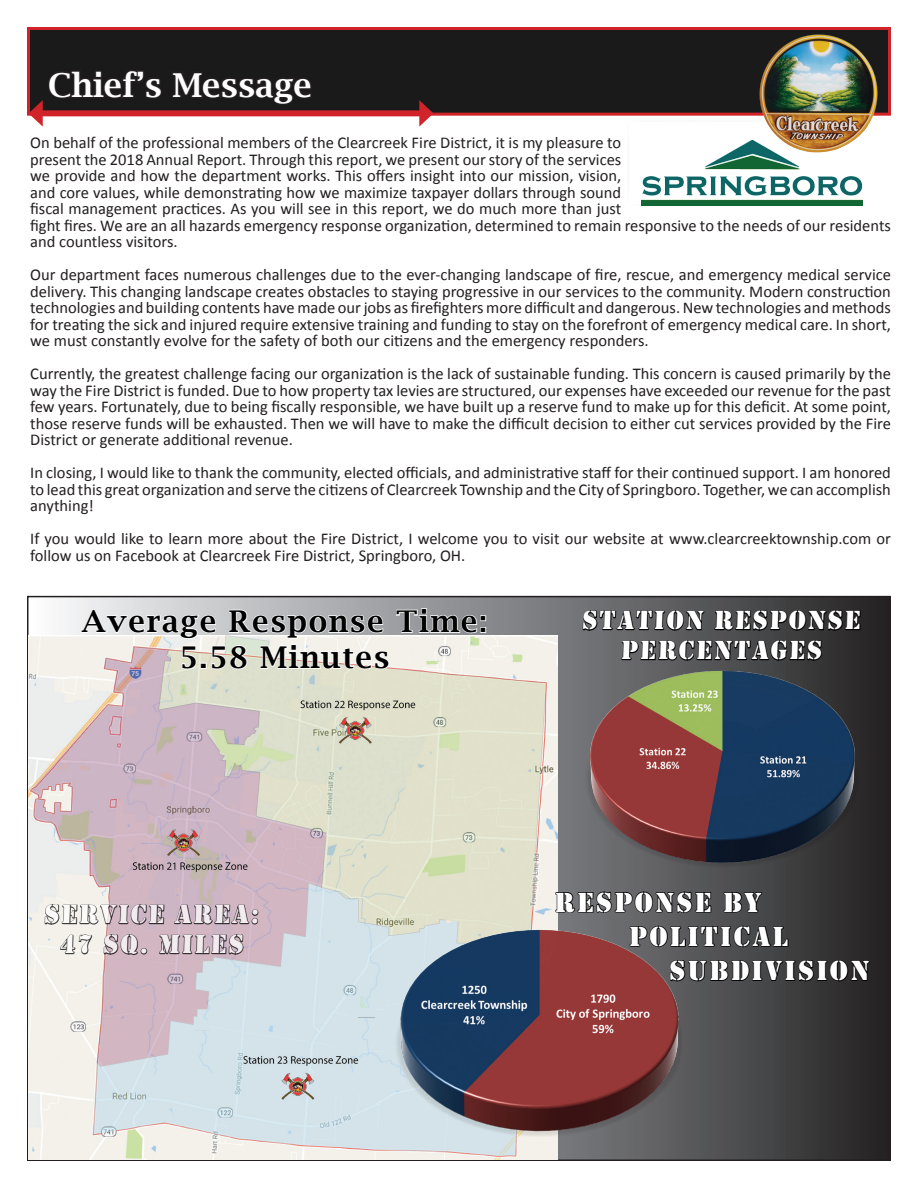
<style>
.page{position:relative;width:918px;height:1188px;background:#fff}
.page>*{position:absolute;margin:0;border:0;box-sizing:border-box;transform-origin:0 0}
.Page_Heading{font:600 33px "Lucida Bright";color:#fff}
.t1{font:600 30px "Lucida Bright";letter-spacing:.05em;color:#000}
.t2{font:28.5px "Stencil";letter-spacing:.08em;color:#fff}
.t3{font:27px/30px "Stencil";letter-spacing:.07em;color:#fff;text-align:center}
.t4{font:16.5px/16.5px "Calibri";color:#231f20;text-align:justify}
</style>
<div class="page">
<div style="left:28px;top:597px;width:862px;height:563px;background:linear-gradient(to right,#fafbfe,#272729)"></div>
<div style="left:28px;top:28px;width:862px;height:86px;background:#1a1a1a"></div>
<div style="left:27px;top:27px;width:864px;height:89px;border:3px solid #d1232a"></div>
<div style="left:37px;top:110px;width:388px;height:6px;background:#d1232a"></div>
<svg style="left:419px;top:100px;width:15px;height:27px"></svg>
<svg style="left:29px;top:68px;width:135px;height:59px"></svg>
<img style="left:642px;top:141px;width:221px;height:65px">
<img style="left:760px;top:34px;width:117px;height:119px">
<img style="left:29px;top:636px;width:529px;height:523px">
<svg style="left:554px;top:891px;width:158px;height:23px;background:#414243"></svg>
<svg style="left:722px;top:891px;width:42px;height:23px"></svg>
<svg style="left:684px;top:925px;width:187px;height:57px;background:#343435"></svg>
<svg style="left:581px;top:595px;width:281px;height:60px;background:#424243"></svg>
<svg style="left:80px;top:607px;width:406px;height:63px"></svg>
<img style="left:568px;top:655px;width:304px;height:229px">
<img style="left:387px;top:903px;width:297px;height:258px">
<svg style="left:43px;top:887px;width:217px;height:84px;background:#c1b1b8"></svg>
<p class="Page_Heading" style="left:48px;top:66px;width:266px">Chief’s Message</p>
<p class="t4" style="left:30px;top:135px;width:862px;text-align:left">On behalf of the professional members of the Clearcreek Fire District, it is my pleasure to<br>present the 2018 Annual Report. Through this report, we present our story of the services<br>we provide and how the department works. This offers insight into our mission, vision,<br>and core values, while demonstrating how we maximize taxpayer dollars through sound<br>fiscal management practices. As you will see in this report, we do much more than just<br>fight fires. We are an all hazards emergency response organization, determined to remain responsive to the needs of our residents and countless visitors.</p>
<p class="t4" style="left:30px;top:267px;width:862px">Our department faces numerous challenges due to the ever-changing landscape of fire, rescue, and emergency medical service delivery. This changing landscape creates obstacles to staying progressive in our services to the community. Modern construction technologies and building contents have made our jobs as firefighters more difficult and dangerous. New technologies and methods for treating the sick and injured require extensive training and funding to stay on the forefront of emergency medical care. In short, we must constantly evolve for the safety of both our citizens and the emergency responders.</p>
<p class="t4" style="left:30px;top:366px;width:862px">Currently, the greatest challenge facing our organization is the lack of sustainable funding. This concern is caused primarily by the way the Fire District is funded. Due to how property tax levies are structured, our expenses have exceeded our revenue for the past few years. Fortunately, due to being fiscally responsible, we have built up a reserve fund to make up for this deficit. At some point, those reserve funds will be exhausted. Then we will have to make the difficult decision to either cut services provided by the Fire District or generate additional revenue.</p>
<p class="t4" style="left:30px;top:465px;width:862px">In closing, I would like to thank the community, elected officials, and administrative staff for their continued support. I am honored to lead this great organization and serve the citizens of Clearcreek Township and the City of Springboro. Together, we can accomplish anything!</p>
<p class="t4" style="left:30px;top:531px;width:862px">If you would like to learn more about the Fire District, I welcome you to visit our website at www.clearcreektownship.com or follow us on Facebook at Clearcreek Fire District, Springboro, OH.</p>
<p class="t1" style="left:82px;top:604px;width:407px">Average Response Time:</p>
<p class="t1" style="left:179px;top:640px;width:212px">5.58 Minutes</p>
<p class="t3" style="left:582px;top:606px;width:281px">STATION RESPONSE<br>PERCENTAGES</p>
<h3 class="t3" style="left:44px;top:900px;width:217px">SERVICE AREA:<br>47 SQ. MILES</h3>
<p class="t2" style="left:555px;top:886px;width:208px">RESPONSE BY</p>
<p class="t2" style="left:629px;top:920px;width:160px">POLITICAL</p>
<p class="t2" style="left:670px;top:954px;width:201px">SUBDIVISION</p>
</div>
